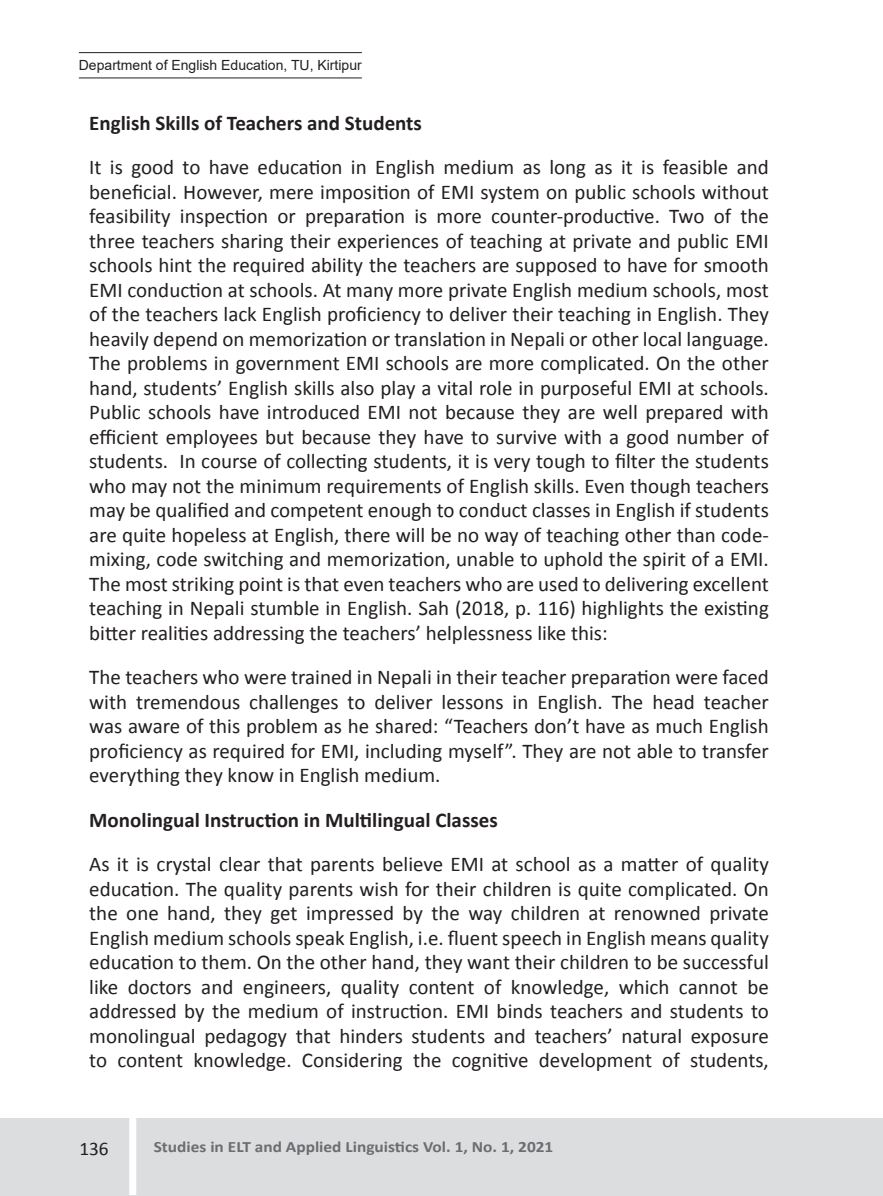
<style>
.page{position:relative;width:883px;height:1196px;background:#fff}
.page>*{position:absolute;margin:0;border:0;box-sizing:border-box;transform-origin:0 0}
.t1{font:21px/24.5px "Calibri";color:#231f20;text-align:justify}
.Sub_Heading{font:700 21px "Calibri";color:#231f20}
.t2{font:19.25px "Calibri";color:#231f20}
.t3{font:700 15.75px "Calibri";color:#6c6d70;scale:1.1 1}
.t4{font:14px "Arial";color:#231f20}
</style>
<div class="page">
<div style="left:11px;top:1118px;width:872px;height:77px;background:#dcdddf"></div>
<div style="left:129px;top:1118px;width:7px;height:77px;background:#fff"></div>
<hr style="left:79px;top:77px;width:283px;height:1px;background:#231f20">
<hr style="left:79px;top:52px;width:283px;height:1px;background:#231f20">
<p class="t4" style="left:79px;top:55px;width:284px">Department of English Education, TU, Kirtipur</p>
<p class="Sub_Heading" style="left:89px;top:109px;width:334px">English Skills of Teachers and Students</p>
<p class="t1" style="left:89px;top:155px;width:681px">It is good to have education in English medium as long as it is feasible and beneficial. However, mere imposition of EMI system on public schools without feasibility inspection or preparation is more counter-productive. Two of the three teachers sharing their experiences of teaching at private and public EMI schools hint the required ability the teachers are supposed to have for smooth EMI conduction at schools. At many more private English medium schools, most of the teachers lack English proficiency to deliver their teaching in English. They heavily depend on memorization or translation in Nepali or other local language.<br>The problems in government EMI schools are more complicated. On the other hand, students’ English skills also play a vital role in purposeful EMI at schools.<br>Public schools have introduced EMI not because they are well prepared with efficient employees but because they have to survive with a good number of students. In course of collecting students, it is very tough to filter the students who may not the minimum requirements of English skills. Even though teachers may be qualified and competent enough to conduct classes in English if students are quite hopeless at English, there will be no way of teaching other than code&shy;mixing, code switching and memorization, unable to uphold the spirit of a EMI.<br>The most striking point is that even teachers who are used to delivering excellent teaching in Nepali stumble in English. Sah (2018, p. 116) highlights the existing bitter realities addressing the teachers’ helplessness like this:</p>
<p class="t1" style="left:89px;top:665px;width:681px">The teachers who were trained in Nepali in their teacher preparation were faced with tremendous challenges to deliver lessons in English. The head teacher was aware of this problem as he shared: “Teachers don’t have as much English proficiency as required for EMI, including myself”. They are not able to transfer everything they know in English medium.</p>
<p class="Sub_Heading" style="left:89px;top:806px;width:410px">Monolingual Instruction in Multilingual Classes</p>
<p class="t1" style="left:89px;top:852px;width:681px">As it is crystal clear that parents believe EMI at school as a matter of quality education. The quality parents wish for their children is quite complicated. On the one hand, they get impressed by the way children at renowned private English medium schools speak English, i.e. fluent speech in English means quality education to them. On the other hand, they want their children to be successful like doctors and engineers, quality content of knowledge, which cannot be addressed by the medium of instruction. EMI binds teachers and students to monolingual pedagogy that hinders students and teachers’ natural exposure to content knowledge. Considering the cognitive development of students,</p>
<p class="t2" style="left:79px;top:1136px;width:31px">136</p>
<p class="t3" style="left:154px;top:1136px;width:365px">Studies in ELT and Applied Linguistics Vol. 1, No. 1, 2021</p>
</div>
